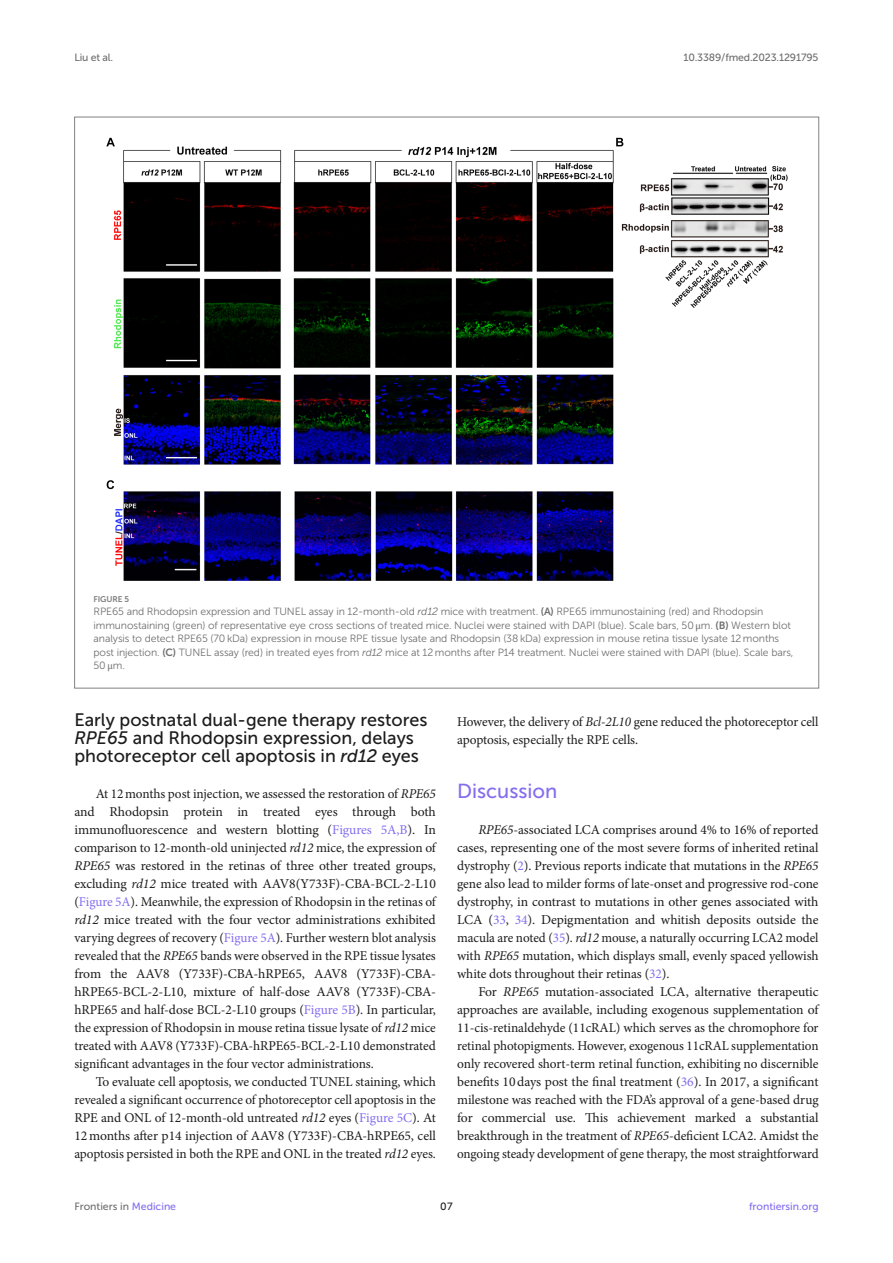
<style>
.page{position:relative;width:893px;height:1263px;background:#fff}
.page>*{position:absolute;margin:0;border:0;box-sizing:border-box;transform-origin:0 0}
.HEAD_1{font:20.25px "Museo Sans 500";color:#856df0}
.HEAD_2{font:18px/18px "Museo Sans 500";color:#1b1c1b}
.TEXT_FLUSH{font:13.5px/18px "Minion Pro";letter-spacing:-.005em;color:#1b1c1b;text-align:justify}
.TEXT{font:13.5px/18px "Minion Pro";letter-spacing:-.01em;color:#1b1c1b;text-align:justify}
.FIG_LEG{font:10.5px/13.5px "Museo Sans 300";letter-spacing:-.01em;color:#706f70}
.t1{font:10.5px "Museo Sans 500";letter-spacing:-.015em;color:#706f70}
.t2{font:10.5px "Museo Sans 500";color:#856df0}
.t3{font:10.5px "Museo Sans 500";color:#1b1c1b}
.FIG_HD{font:8.25px "Museo Sans 700";letter-spacing:-.01em;color:#7e7f7f}
.s1{font-style:italic}
.s2{font-family:"Museo Sans 700"}
.s3{font-family:"STIX General"}
.s4{color:#856df0}
</style>
<div class="page">
<img style="left:106px;top:137px;width:682px;height:444px">
<p class="t1" style="left:74px;top:51px;width:40px">Liu et al.</p>
<p class="t1" style="left:683px;top:51px;width:137px">10.3389/fmed.2023.1291795</p>
<p class="FIG_HD" style="left:94px;top:594px;width:37px">FIGURE 5</p>
<p class="FIG_LEG" style="left:94px;top:605px;width:701px">RPE65 and Rhodopsin expression and TUNEL assay in 12-month-old <span class="s1">rd12</span> mice with treatment. <span class="s2">(A)</span> RPE65 immunostaining (red) and Rhodopsin immunostaining (green) of representative eye cross sections of treated mice. Nuclei were stained with DAPI (blue). Scale bars, 50 <span class="s3">μ</span>m. <span class="s2">(B)</span> Western blot analysis to detect RPE65 (70 kDa) expression in mouse RPE tissue lysate and Rhodopsin (38 kDa) expression in mouse retina tissue lysate 12 months post injection. <span class="s2">(C)</span> TUNEL assay (red) in treated eyes from <span class="s1">rd12</span> mice at 12 months after P14 treatment. Nuclei were stained with DAPI (blue). Scale bars, 50 <span class="s3">μ</span>m.</p>
<p class="HEAD_2" style="left:74px;top:711px;width:355px">Early postnatal dual-gene therapy restores<br><span class="s1">RPE65</span> and Rhodopsin expression, delays photoreceptor cell apoptosis in <span class="s1">rd12</span> eyes</p>
<p class="TEXT_FLUSH" style="left:74px;top:785px;width:363px;text-indent:21px">At 12months post injection, we assessed the restoration of <span class="s1">RPE65 </span>and Rhodopsin protein in treated eyes through both immunofluorescence and western blotting (<span class="s4">Figures 5A,B</span>). In comparison to 12-month-old uninjected <span class="s1">rd12</span> mice, the expression of <span class="s1">RPE65</span> was restored in the retinas of three other treated groups, excluding <span class="s1">rd12</span> mice treated with AAV8(Y733F)-CBA-BCL-2-L10 (<span class="s4">Figure 5A</span>). Meanwhile, the expression of Rhodopsin in the retinas of <span class="s1">rd12</span> mice treated with the four vector administrations exhibited varying degrees of recovery (<span class="s4">Figure 5A</span>). Further western blot analysis revealed that the <span class="s1">RPE65</span> bands were observed in the RPE tissue lysates from the AAV8 (Y733F)-CBA-hRPE65, AAV8 (Y733F)-CBA&shy;hRPE65-BCL-2-L10, mixture of half-dose AAV8 (Y733F)-CBA&shy;hRPE65 and half-dose BCL-2-L10 groups (<span class="s4">Figure 5B</span>). In particular, the expression of Rhodopsin in mouse retina tissue lysate of <span class="s1">rd12</span> mice treated with AAV8 (Y733F)-CBA-hRPE65-BCL-2-L10 demonstrated significant advantages in the four vector administrations.</p>
<p class="TEXT" style="left:74px;top:1073px;width:363px;text-indent:21px">To evaluate cell apoptosis, we conducted TUNEL staining, which revealed a significant occurrence of photoreceptor cell apoptosis in the RPE and ONL of 12-month-old untreated <span class="s1">rd12</span> eyes (<span class="s4">Figure 5C</span>). At 12months after p14 injection of AAV8 (Y733F)-CBA-hRPE65, cell apoptosis persisted in both the RPE and ONL in the treated <span class="s1">rd12</span> eyes.</p>
<p class="TEXT" style="left:457px;top:713px;width:363px">However, the delivery of <span class="s1">Bcl-2L10</span> gene reduced the photoreceptor cell apoptosis, especially the RPE cells.</p>
<p class="HEAD_1" style="left:457px;top:780px;width:102px">Discussion</p>
<p class="TEXT_FLUSH" style="left:457px;top:821px;width:363px;text-indent:21px"><span class="s1">RPE65</span>-associated LCA comprises around 4% to 16% of reported cases, representing one of the most severe forms of inherited retinal dystrophy (<span class="s4">2</span>). Previous reports indicate that mutations in the <span class="s1">RPE65 </span>gene also lead to milder forms of late-onset and progressive rod-cone dystrophy, in contrast to mutations in other genes associated with LCA (<span class="s4">33</span>, <span class="s4">34</span>). Depigmentation and whitish deposits outside the macula are noted (<span class="s4">35</span>). <span class="s1">rd12</span> mouse, a naturally occurring LCA2 model with <span class="s1">RPE65</span> mutation, which displays small, evenly spaced yellowish white dots throughout their retinas (<span class="s4">32</span>).</p>
<p class="TEXT" style="left:457px;top:983px;width:363px;text-indent:21px">For <span class="s1">RPE65</span> mutation-associated LCA, alternative therapeutic approaches are available, including exogenous supplementation of 11-cis-retinaldehyde (11cRAL) which serves as the chromophore for retinal photopigments. However, exogenous 11cRAL supplementation only recovered short-term retinal function, exhibiting no discernible benefits 10days post the final treatment (<span class="s4">36</span>). In 2017, a significant milestone was reached with the FDA’s approval of a gene-based drug for commercial use. This achievement marked a substantial breakthrough in the treatment of <span class="s1">RPE65</span>-deficient LCA2. Amidst the ongoing steady development of gene therapy, the most straightforward</p>
<p class="t1" style="left:74px;top:1200px;width:103px">Frontiers in <span class="s4">Medicine</span></p>
<p class="t3" style="left:440px;top:1200px;width:14px">07</p>
<p class="t2" style="left:749px;top:1200px;width:71px">frontiersin.org</p>
</div>
